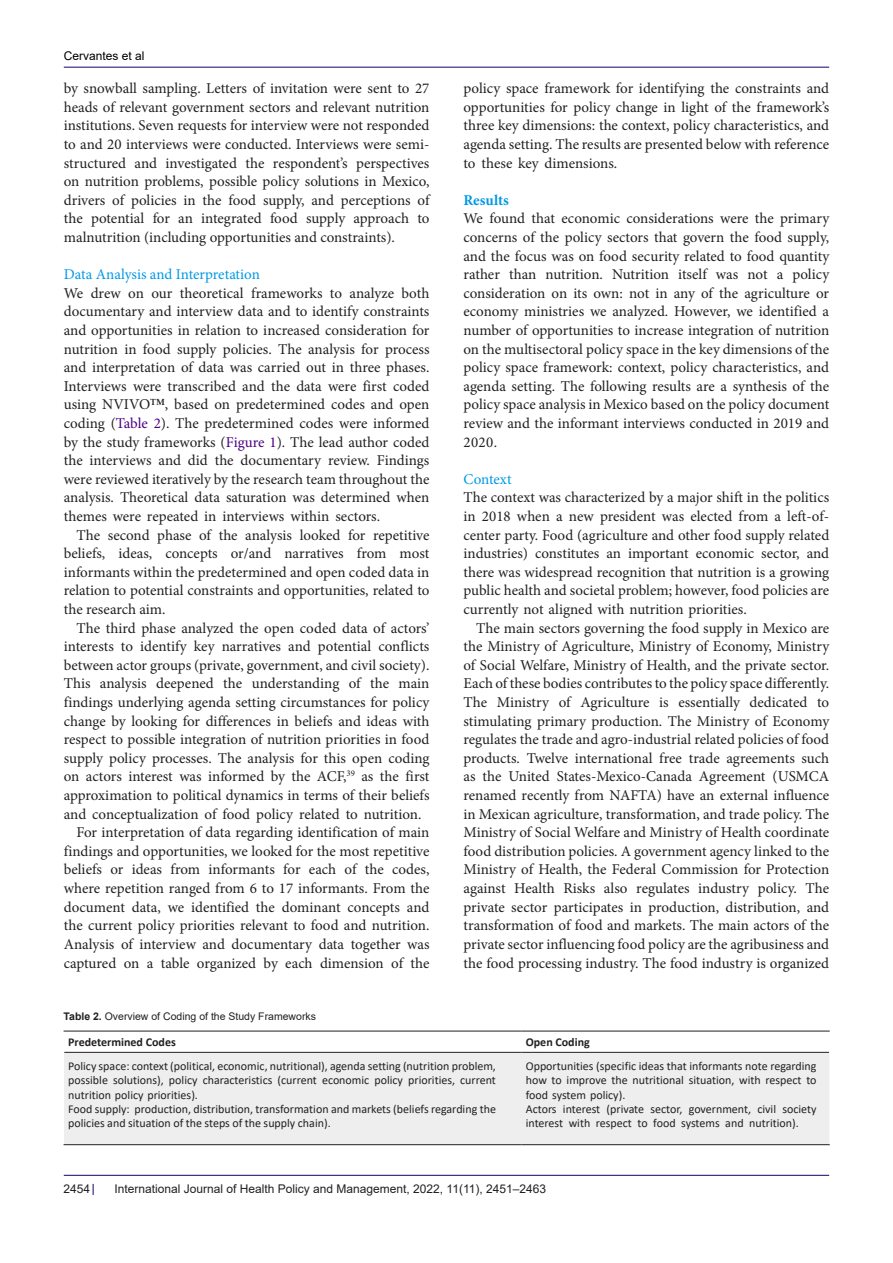
<style>
.page{position:relative;width:893px;height:1263px;background:#fff}
.page>*{position:absolute;margin:0;border:0;box-sizing:border-box;transform-origin:0 0}
.Body_Text{font:15px/18.6px "Minion Pro";color:#231f20;text-align:justify}
.heading_2{font:15px "Minion Pro";letter-spacing:-.005em;color:#0099e5}
.heading_1{font:700 15px "Minion Pro";color:#0099e5}
.heading_1-2{font:15px "Minion Pro";letter-spacing:-.005em;color:#0099e5}
.Body_Text-2{font:12px/14.4px "Calibri";color:#231f20;text-align:justify}
.t1{font:12px "Arial";color:#231f20}
.Body_Text-3{font:700 12px "Calibri";color:#231f20}
.t2{font:12px "Arial";color:#000001}
.Body_Text-4{font:10.5px "Arial";color:#231f20}
.s1{font-family:"Times New Roman"}
.s2{color:#4b0082}
.s3{font-weight:700}
</style>
<div class="page">
<hr style="left:64px;top:67px;width:765px;height:1px;background:#190066">
<hr style="left:64px;top:1175px;width:765px;height:1px;background:#190066">
<div style="left:64px;top:1053px;width:765px;height:91px;background:#eee"></div>
<hr style="left:64px;top:1031px;width:457px;height:1px;background:#231f20">
<hr style="left:521px;top:1031px;width:309px;height:1px;background:#231f20">
<hr style="left:64px;top:1052px;width:457px;height:1px;background:#231f20">
<hr style="left:521px;top:1052px;width:308px;height:1px;background:#231f20">
<hr style="left:64px;top:1144px;width:457px;height:1px;background:#231f20">
<hr style="left:521px;top:1144px;width:309px;height:1px;background:#231f20">
<p class="t2" style="left:64px;top:48px;width:82px">Cervantes et al</p>
<p class="Body_Text" style="left:64px;top:79px;width:367px">by snowball sampling. Letters of invitation were sent to 27 heads of relevant government sectors and relevant nutrition institutions. Seven requests for interview were not responded to and 20 interviews were conducted. Interviews were semi&shy;structured and investigated the respondent’s perspectives on nutrition problems, possible policy solutions in Mexico, drivers of policies in the food supply, and perceptions of the potential for an integrated food supply approach to malnutrition (including opportunities and constraints).</p>
<p class="heading_2" style="left:64px;top:264px;width:198px">Data Analysis and Interpretation</p>
<p class="Body_Text" style="left:64px;top:284px;width:367px">We drew on our theoretical frameworks to analyze both documentary and interview data and to identify constraints and opportunities in relation to increased consideration for nutrition in food supply policies. The analysis for process and interpretation of data was carried out in three phases.<br>Interviews were transcribed and the data were first coded using NVIVO<span class="s1">™</span>, based on predetermined codes and open coding (<span class="s2">Table 2</span>). The predetermined codes were informed by the study frameworks (<span class="s2">Figure 1</span>). The lead author coded the interviews and did the documentary review. Findings were reviewed iteratively by the research team throughout the analysis. Theoretical data saturation was determined when themes were repeated in interviews within sectors.</p>
<p class="Body_Text" style="left:64px;top:526px;width:367px;text-indent:13px">The second phase of the analysis looked for repetitive beliefs, ideas, concepts or/and narratives from most informants within the predetermined and open coded data in relation to potential constraints and opportunities, related to the research aim.</p>
<p class="Body_Text" style="left:64px;top:619px;width:367px;text-indent:13px">The third phase analyzed the open coded data of actors’ interests to identify key narratives and potential conflicts between actor groups (private, government, and civil society).<br>This analysis deepened the understanding of the main findings underlying agenda setting circumstances for policy change by looking for differences in beliefs and ideas with respect to possible integration of nutrition priorities in food supply policy processes. The analysis for this open coding on actors interest was informed by the ACF,<sup>39</sup> as the first approximation to political dynamics in terms of their beliefs and conceptualization of food policy related to nutrition.</p>
<p class="Body_Text" style="left:64px;top:823px;width:367px;text-indent:13px">For interpretation of data regarding identification of main findings and opportunities, we looked for the most repetitive beliefs or ideas from informants for each of the codes, where repetition ranged from 6 to 17 informants. From the document data, we identified the dominant concepts and the current policy priorities relevant to food and nutrition.<br>Analysis of interview and documentary data together was captured on a table organized by each dimension of the</p>
<p class="Body_Text" style="left:463px;top:79px;width:367px">policy space framework for identifying the constraints and opportunities for policy change in light of the framework’s three key dimensions: the context, policy characteristics, and agenda setting. The results are presented below with reference to these key dimensions.</p>
<p class="heading_1" style="left:463px;top:189px;width:47px">Results</p>
<p class="Body_Text" style="left:463px;top:209px;width:367px">We found that economic considerations were the primary concerns of the policy sectors that govern the food supply, and the focus was on food security related to food quantity rather than nutrition. Nutrition itself was not a policy consideration on its own: not in any of the agriculture or economy ministries we analyzed. However, we identified a number of opportunities to increase integration of nutrition on the multisectoral policy space in the key dimensions of the policy space framework: context, policy characteristics, and agenda setting. The following results are a synthesis of the policy space analysis in Mexico based on the policy document review and the informant interviews conducted in 2019 and 2020.</p>
<p class="heading_1-2" style="left:463px;top:469px;width:50px">Context</p>
<p class="Body_Text" style="left:463px;top:488px;width:367px">The context was characterized by a major shift in the politics in 2018 when a new president was elected from a left-of&shy;center party. Food (agriculture and other food supply related industries) constitutes an important economic sector, and there was widespread recognition that nutrition is a growing public health and societal problem; however, food policies are currently not aligned with nutrition priorities.</p>
<p class="Body_Text" style="left:463px;top:619px;width:367px;text-indent:13px">The main sectors governing the food supply in Mexico are the Ministry of Agriculture, Ministry of Economy, Ministry of Social Welfare, Ministry of Health, and the private sector.<br>Each of these bodies contributes to the policy space differently.<br>The Ministry of Agriculture is essentially dedicated to stimulating primary production. The Ministry of Economy regulates the trade and agro-industrial related policies of food products. Twelve international free trade agreements such as the United States-Mexico-Canada Agreement (USMCA renamed recently from NAFTA) have an external influence in Mexican agriculture, transformation, and trade policy. The Ministry of Social Welfare and Ministry of Health coordinate food distribution policies. A government agency linked to the Ministry of Health, the Federal Commission for Protection against Health Risks also regulates industry policy. The private sector participates in production, distribution, and transformation of food and markets. The main actors of the private sector influencing food policy are the agribusiness and the food processing industry. The food industry is organized</p>
<p class="Body_Text-4" style="left:64px;top:1009px;width:254px"><span class="s3">Table 2.</span> Overview of Coding of the Study Frameworks</p>
<p class="Body_Text-3" style="left:68px;top:1034px;width:109px">Predetermined Codes</p>
<p class="Body_Text-3" style="left:526px;top:1034px;width:66px">Open Coding</p>
<p class="Body_Text-2" style="left:68px;top:1058px;width:429px">Policy space: context (political, economic, nutritional), agenda setting (nutrition problem, possible solutions), policy characteristics (current economic policy priorities, current nutrition policy priorities).</p>
<p class="Body_Text-2" style="left:68px;top:1101px;width:429px">Food supply: production, distribution, transformation and markets (beliefs regarding the policies and situation of the steps of the supply chain).</p>
<p class="Body_Text-2" style="left:526px;top:1058px;width:292px">Opportunities (specific ideas that informants note regarding how to improve the nutritional situation, with respect to food system policy).</p>
<p class="Body_Text-2" style="left:526px;top:1101px;width:292px">Actors interest (private sector, government, civil society interest with respect to food systems and nutrition).</p>
<p class="t1" style="left:64px;top:1180px;width:28px">2454</p>
<p class="t1" style="left:114px;top:1180px;width:433px">International Journal of Health Policy and Management, 2022, 11(11), 2451–2463</p>
</div>
